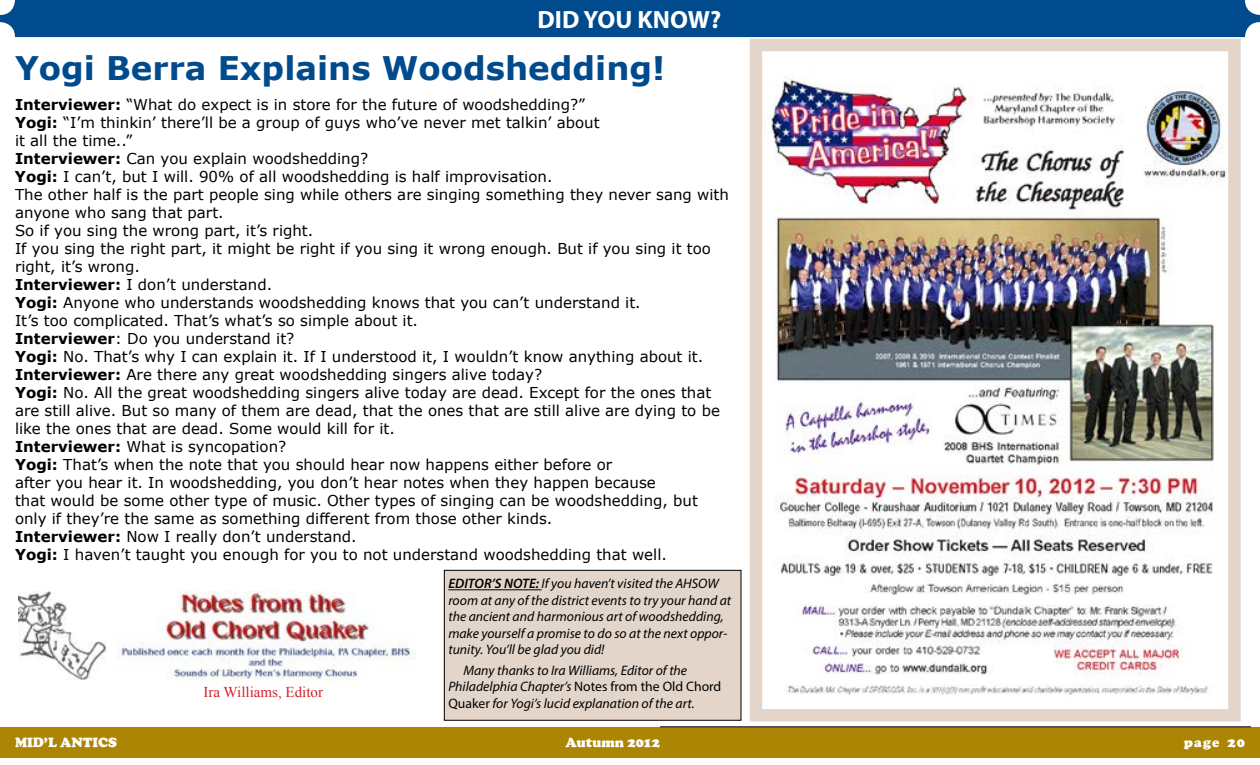
<style>
.page{position:relative;width:1260px;height:765px;background:#fff}
.page>*{position:absolute;margin:0;border:0;box-sizing:border-box;transform-origin:0 0}
.t1{font:700 32.5px "Verdana";color:#004b8d}
.t2{font:700 25px "Myriad Pro";color:#fff}
.t3{font:15px/18px "Verdana";color:#000}
.t4{font:15px "Times New Roman";color:#d2232a}
.t5{font:italic 13.75px/16.5px "Myriad Pro";color:#000}
.t6{font:900 13.75px "Cooper";color:#fff}
.s1{font-weight:700}
.s2{font-weight:600}
.s3{font-style:normal}
</style>
<div class="page">
<div style="left:0;top:727px;width:1260px;height:31px;background:#ad8505"></div>
<div style="left:0;top:0;width:1260px;height:37px;background:#004b8d;border-radius:15px"></div>
<hr style="left:660px;top:727px;width:591px;height:1px;background:#000">
<img style="left:19px;top:592px;width:397px;height:89px">
<div style="left:444px;top:570px;width:297px;height:150px;background:#e3d5ca"></div>
<hr style="left:448px;top:589px;width:94px;height:1px;background:#000">
<div style="left:444px;top:570px;width:297px;height:151px;border:1px solid #000"></div>
<img style="left:771px;top:75px;width:455px;height:620px">
<div style="left:750px;top:39px;width:491px;height:683px;border:12px solid #e3d5ca"></div>
<h2 class="t2" style="left:538px;top:3px;width:185px">DID YOU KNOW?</h2>
<h1 class="t1" style="left:15px;top:46px;width:652px">Yogi Berra Explains Woodshedding!</h1>
<p class="t3" style="left:15px;top:95px;width:715px"><span class="s1">Interviewer:</span> “What do expect is in store for the future of woodshedding?”<br><span class="s1">Yogi:</span> “I’m thinkin’ there’ll be a group of guys who’ve never met talkin’ about<br>it all the time..”<br><span class="s1">Interviewer:</span> Can you explain woodshedding?<br><span class="s1">Yogi:</span> I can’t, but I will. 90% of all woodshedding is half improvisation.<br>The other half is the part people sing while others are singing something they never sang with anyone who sang that part.<br>So if you sing the wrong part, it’s right.<br>If you sing the right part, it might be right if you sing it wrong enough. But if you sing it too right, it’s wrong.<br><span class="s1">Interviewer:</span> I don’t understand.<br><span class="s1">Yogi:</span> Anyone who understands woodshedding knows that you can’t understand it.<br>It’s too complicated. That’s what’s so simple about it.<br><span class="s1">Interviewer</span>: Do you understand it?<br><span class="s1">Yogi:</span> No. That’s why I can explain it. If I understood it, I wouldn’t know anything about it.<br><span class="s1">Interviewer:</span> Are there any great woodshedding singers alive today?<br><span class="s1">Yogi:</span> No. All the great woodshedding singers alive today are dead. Except for the ones that are still alive. But so many of them are dead, that the ones that are still alive are dying to be like the ones that are dead. Some would kill for it.<br><span class="s1">Interviewer:</span> What is syncopation?<br><span class="s1">Yogi:</span> That’s when the note that you should hear now happens either before or<br>after you hear it. In woodshedding, you don’t hear notes when they happen because<br>that would be some other type of music. Other types of singing can be woodshedding, but only if they’re the same as something different from those other kinds.<br><span class="s1">Interviewer:</span> Now I really don’t understand.<br><span class="s1">Yogi:</span> I haven’t taught you enough for you to not understand woodshedding that well.</p>
<p class="t4" style="left:203px;top:682px;width:121px">Ira Williams, Editor</p>
<p class="t5" style="left:448px;top:575px;width:284px"><span class="s2">EDITOR’S NOTE:</span> If you haven’t visited the AHSOW room at any of the district events to try your hand at the ancient and harmonious art of woodshedding, make yourself a promise to do so at the next oppor&shy;tunity. You’ll be glad you did!</p>
<p class="t5" style="left:448px;top:662px;width:274px;text-indent:15px">Many thanks to Ira Williams, Editor of the<br>Philadelphia Chapter’s <span class="s3">Notes from the Old Chord<br>Quaker</span> for Yogi’s lucid explanation of the art.</p>
<p class="t6" style="left:15px;top:734px;width:104px">MID’L ANTICS</p>
<p class="t6" style="left:566px;top:734px;width:96px">Autumn 2012</p>
<p class="t6" style="left:1184px;top:734px;width:63px">page 20</p>
</div>
